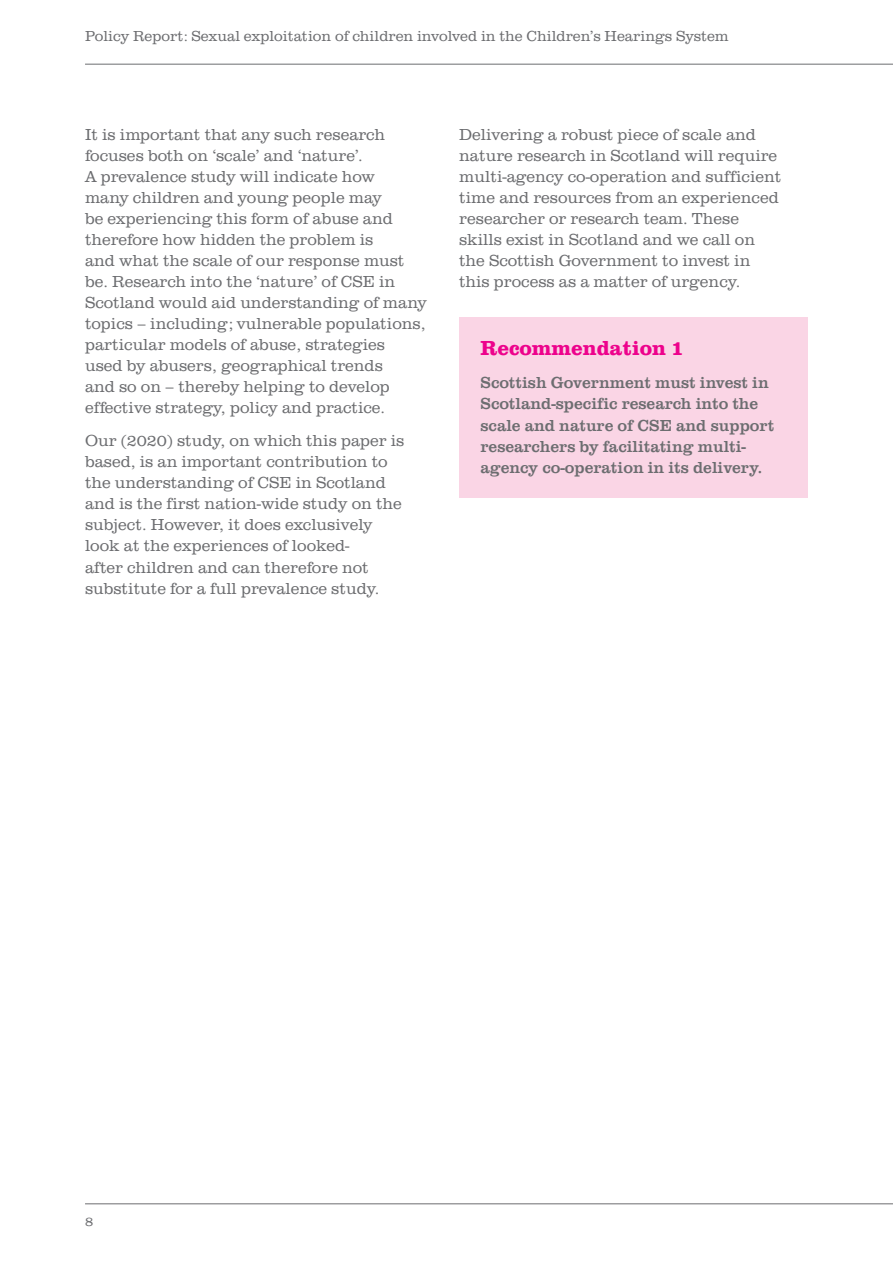
<style>
.page{position:relative;width:893px;height:1263px;background:#fff}
.page>*{position:absolute;margin:0;border:0;box-sizing:border-box;transform-origin:0 0}
.Shaded_heading_one_c{font:700 21px "URW Clarendon TOT";color:#ed028c}
.Body_copy_11pt{font:300 16.5px/21px "URW Clarendon TOT";color:#6c6d70}
.Shaded_bullet_one_co{font:16.5px/21px "URW Clarendon TOT";color:#6c6d70}
.t1{font:300 15px "URW Clarendon TOT";color:#6c6d70}
.t2{font:300 13.5px "URW Clarendon TOT";color:#6c6d70}
</style>
<div class="page">
<hr style="left:85px;top:64px;width:808px;height:1px;background:#6c6d70">
<hr style="left:85px;top:1203px;width:808px;height:1px;background:#6c6d70">
<div style="left:459px;top:317px;width:349px;height:64px;background:#fad5e5"></div>
<div style="left:459px;top:354px;width:349px;height:144px;background:#fad5e5"></div>
<p class="t1" style="left:85px;top:27px;width:645px">Policy Report: Sexual exploitation of children involved in the Children’s Hearings System</p>
<p class="Body_copy_11pt" style="left:85px;top:124px;width:343px">It is important that any such research focuses both on ‘scale’ and ‘nature’.<br>A prevalence study will indicate how<br>many children and young people may<br>be experiencing this form of abuse and therefore how hidden the problem is<br>and what the scale of our response must be. Research into the ‘nature’ of CSE in Scotland would aid understanding of many topics – including; vulnerable populations, particular models of abuse, strategies used by abusers, geographical trends<br>and so on – thereby helping to develop effective strategy, policy and practice.</p>
<p class="Body_copy_11pt" style="left:85px;top:431px;width:321px">Our (2020) study, on which this paper is based, is an important contribution to the understanding of CSE in Scotland and is the first nation-wide study on the subject. However, it does exclusively look at the experiences of looked-<br>after children and can therefore not substitute for a full prevalence study.</p>
<p class="Body_copy_11pt" style="left:459px;top:124px;width:324px">Delivering a robust piece of scale and nature research in Scotland will require multi-agency co-operation and sufficient time and resources from an experienced researcher or research team. These skills exist in Scotland and we call on the Scottish Government to invest in this process as a matter of urgency.</p>
<p class="Shaded_heading_one_c" style="left:480px;top:335px;width:206px">Recommendation 1</p>
<p class="Shaded_bullet_one_co" style="left:480px;top:373px;width:296px">Scottish Government must invest in Scotland-specific research into the scale and nature of CSE and support researchers by facilitating multi&shy;agency co-operation in its delivery.</p>
<p class="t2" style="left:85px;top:1214px;width:10px">8</p>
</div>
